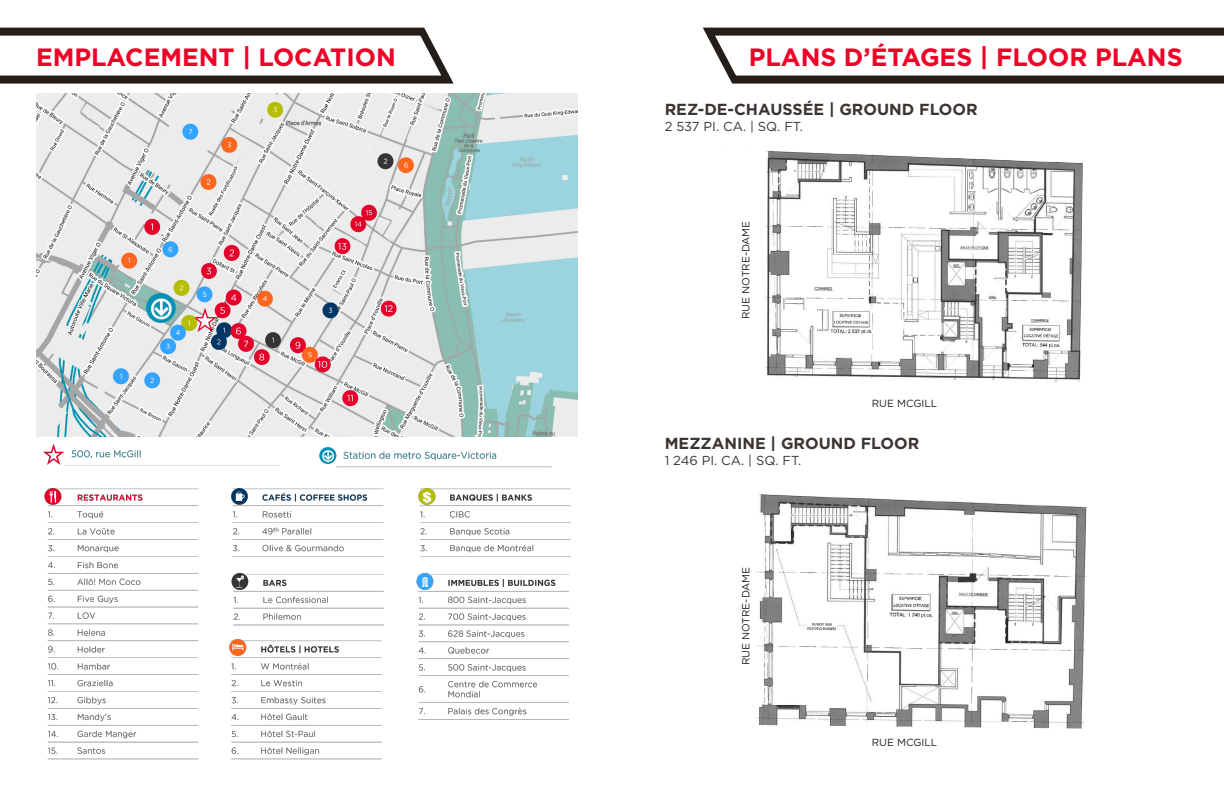
<style>
.page{position:relative;width:1224px;height:792px;background:#fff}
.page>*{position:absolute;margin:0;border:0;box-sizing:border-box;transform-origin:0 0}
.t1{font:700 25px "Gotham";color:#ef0027}
.t2{font:700 16px "Gotham";color:#3b3532}
.t3{font:13px "Gotham";color:#3b3532}
.t4{font:10.3px "Gotham";color:#231f20}
</style>
<div class="page">
<svg style="left:0;top:27px;width:454px;height:57px"></svg>
<svg style="left:702px;top:27px;width:522px;height:57px"></svg>
<img style="left:36px;top:94px;width:542px;height:343px">
<img style="left:43px;top:443px;width:528px;height:317px">
<svg style="left:726px;top:144px;width:357px;height:238px"></svg>
<div style="left:741px;top:152px;width:11px;height:236px;background:#fff"></div>
<svg style="left:756px;top:494px;width:331px;height:235px"></svg>
<p class="t1" style="left:36px;top:40px;width:361px">EMPLACEMENT | LOCATION</p>
<p class="t1" style="left:749px;top:40px;width:435px">PLANS D’ÉTAGES | FLOOR PLANS</p>
<p class="t2" style="left:665px;top:99px;width:314px">REZ-DE-CHAUSSÉE | GROUND FLOOR</p>
<p class="t3" style="left:665px;top:118px;width:140px">2 537 PI. CA. | SQ. FT.</p>
<p class="t4" style="left:739px;top:319px;width:100px;rotate:-90deg">RUE NOTRE-DAME</p>
<p class="t4" style="left:872px;top:397px;width:67px">RUE MCGILL</p>
<p class="t2" style="left:665px;top:433px;width:256px">MEZZANINE | GROUND FLOOR</p>
<p class="t3" style="left:665px;top:452px;width:138px">1 246 PI. CA. | SQ. FT.</p>
<p class="t4" style="left:739px;top:665px;width:100px;rotate:-90deg">RUE NOTRE-DAME</p>
<p class="t4" style="left:872px;top:735px;width:67px">RUE MCGILL</p>
</div>
